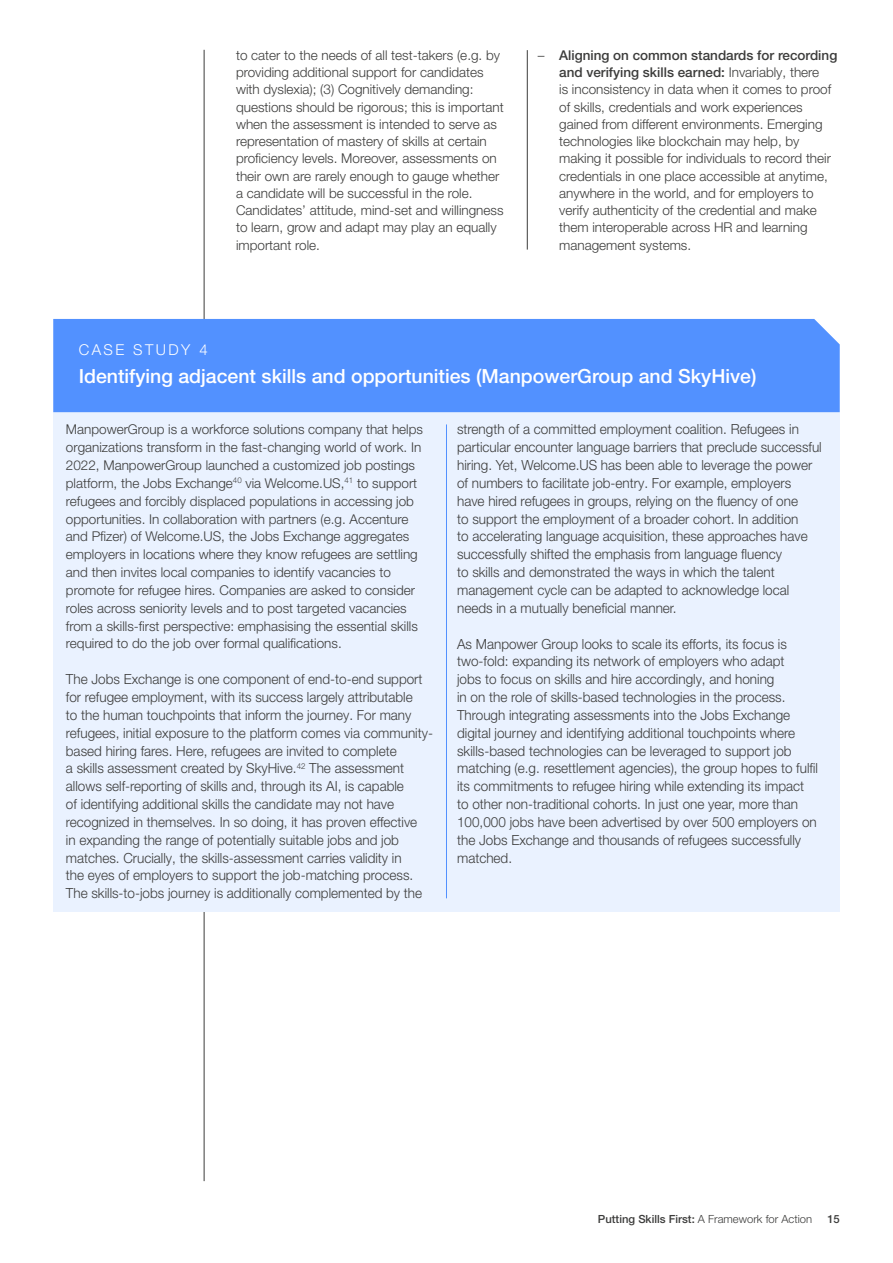
<style>
.page{position:relative;width:893px;height:1263px;background:#fff}
.page>*{position:absolute;margin:0;border:0;box-sizing:border-box;transform-origin:0 0}
.t1{font:500 19.5px "Helvetica Neue LT Pro";color:#fff}
.t2{font:300 15px "Helvetica Neue LT Pro";letter-spacing:.16em;color:#fff}
.t3{font:300 13.95px/17.9px "Helvetica Neue LT Pro";color:#3c3c3b}
.t4{font:300 13.5px/17.2px "Helvetica Neue LT Pro";color:#3c3c3b}
.t5{font:500 11.25px "Helvetica Neue LT Pro";color:#3c3c3b}
.s1{font-weight:500}
.s2{font-weight:300}
</style>
<div class="page">
<hr style="left:204px;top:50px;width:1px;height:1131px;background:#3c3c3b">
<hr style="left:527px;top:50px;width:1px;height:200px;background:#3c3c3b">
<div style="left:53px;top:412px;width:787px;height:500px;background:#eaf2ff"></div>
<hr style="left:446px;top:424px;width:1px;height:474px;background:#5291ff">
<div style="left:53px;top:319px;width:787px;height:93px;background:#5291ff"></div>
<p class="t4" style="left:236px;top:46px;width:269px">to cater to the needs of all test-takers (e.g. by providing additional support for candidates with dyslexia); (3) Cognitively demanding: questions should be rigorous; this is important when the assessment is intended to serve as representation of mastery of skills at certain proficiency levels. Moreover, assessments on their own are rarely enough to gauge whether a candidate will be successful in the role.<br>Candidates’ attitude, mind-set and willingness to learn, grow and adapt may play an equally important role.</p>
<p class="t4" style="left:559px;top:46px;width:280px;text-indent:-21px">– <span class="s1">Aligning on common standards for recording and verifying skills earned:</span> Invariably, there<br>is inconsistency in data when it comes to proof of skills, credentials and work experiences gained from different environments. Emerging technologies like blockchain may help, by making it possible for individuals to record their credentials in one place accessible at anytime, anywhere in the world, and for employers to verify authenticity of the credential and make them interoperable across HR and learning management systems.</p>
<p class="t2" style="left:79px;top:341px;width:130px">CASE STUDY 4</p>
<h1 class="t1" style="left:79px;top:364px;width:679px">Identifying adjacent skills and opportunities (ManpowerGroup and SkyHive)</h1>
<p class="t4" style="left:66px;top:420px;width:359px;line-height:17.9px">ManpowerGroup is a workforce solutions company that helps organizations transform in the fast-changing world of work. In 2022, ManpowerGroup launched a customized job postings platform, the Jobs Exchange<sup>40</sup> via Welcome.US,<sup>41</sup> to support refugees and forcibly displaced populations in accessing job opportunities. In collaboration with partners (e.g. Accenture and Pfizer) of Welcome.US, the Jobs Exchange aggregates employers in locations where they know refugees are settling and then invites local companies to identify vacancies to promote for refugee hires. Companies are asked to consider roles across seniority levels and to post targeted vacancies from a skills-first perspective: emphasising the essential skills required to do the job over formal qualifications.</p>
<p class="t3" style="left:66px;top:670px;width:369px">The Jobs Exchange is one component of end-to-end support for refugee employment, with its success largely attributable<br>to the human touchpoints that inform the journey. For many refugees, initial exposure to the platform comes via community&shy;based hiring fares. Here, refugees are invited to complete<br>a skills assessment created by SkyHive.<sup>42</sup> The assessment allows self-reporting of skills and, through its AI, is capable<br>of identifying additional skills the candidate may not have recognized in themselves. In so doing, it has proven effective<br>in expanding the range of potentially suitable jobs and job matches. Crucially, the skills-assessment carries validity in<br>the eyes of employers to support the job-matching process.<br>The skills-to-jobs journey is additionally complemented by the</p>
<p class="t3" style="left:457px;top:420px;width:366px">strength of a committed employment coalition. Refugees in particular encounter language barriers that preclude successful hiring. Yet, Welcome.US has been able to leverage the power of numbers to facilitate job-entry. For example, employers have hired refugees in groups, relying on the fluency of one<br>to support the employment of a broader cohort. In addition<br>to accelerating language acquisition, these approaches have successfully shifted the emphasis from language fluency<br>to skills and demonstrated the ways in which the talent management cycle can be adapted to acknowledge local needs in a mutually beneficial manner.</p>
<p class="t3" style="left:457px;top:634px;width:362px">As Manpower Group looks to scale its efforts, its focus is two-fold: expanding its network of employers who adapt<br>jobs to focus on skills and hire accordingly, and honing<br>in on the role of skills-based technologies in the process.<br>Through integrating assessments into the Jobs Exchange digital journey and identifying additional touchpoints where skills-based technologies can be leveraged to support job matching (e.g. resettlement agencies), the group hopes to fulfil its commitments to refugee hiring while extending its impact to other non-traditional cohorts. In just one year, more than 100,000 jobs have been advertised by over 500 employers on the Jobs Exchange and thousands of refugees successfully matched.</p>
<p class="t5" style="left:598px;top:1212px;width:216px">Putting Skills First: <span class="s2">A Framework for Action</span></p>
<p class="t5" style="left:827px;top:1212px;width:14px">15</p>
</div>
